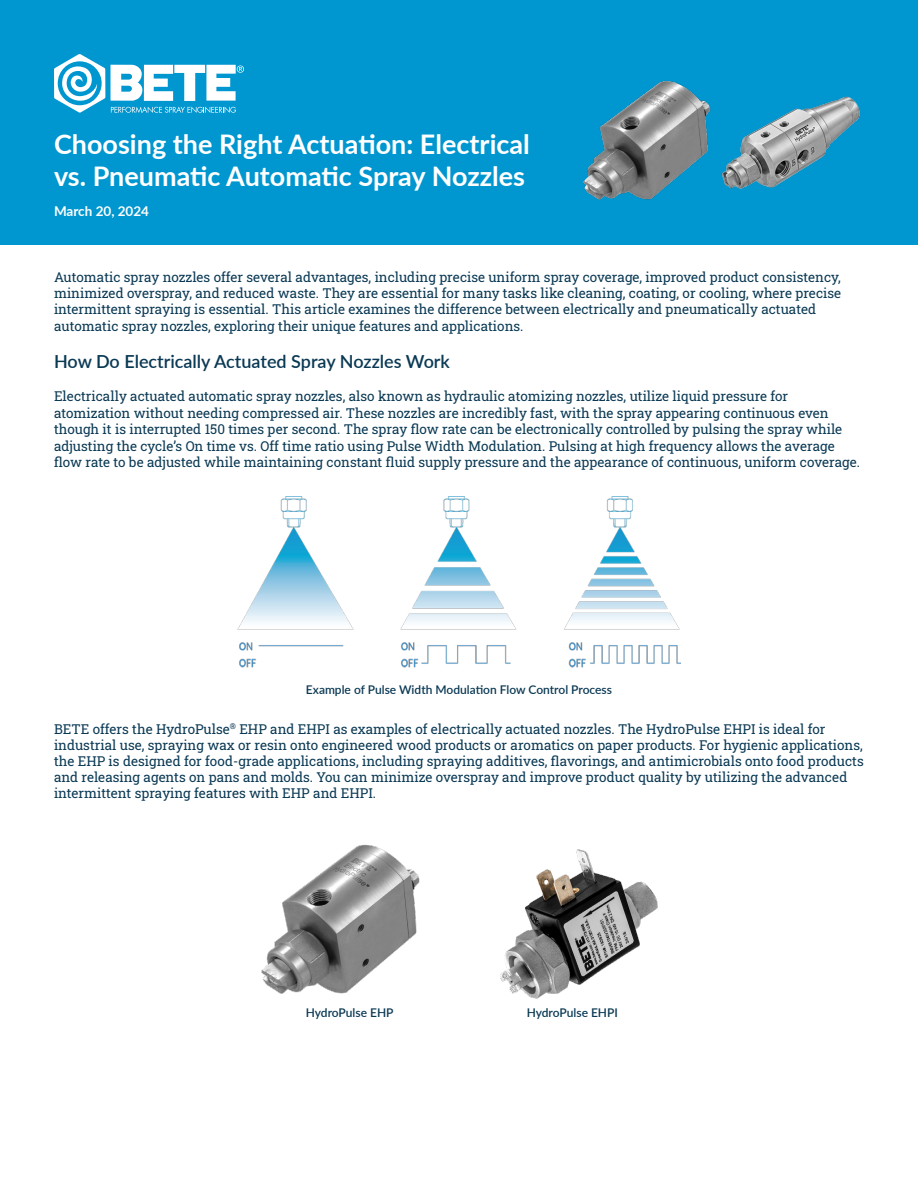
<style>
.page{position:relative;width:918px;height:1188px;background:#fff}
.page>*{position:absolute;margin:0;border:0;box-sizing:border-box;transform-origin:0 0}
.t1{font:700 27px/32.4px "Lato";color:#fff}
.t2{font:600 18px "Lato";color:#0a3954}
.t3{font:13.5px/16.2px "Roboto Slab";color:#0a3954}
.t4{font:700 13.5px "Lato";color:#fff}
.t5{font:600 12px "Lato";color:#0a3954}
</style>
<div class="page">
<div style="left:0;top:0;width:918px;height:244px;background:#0096cf"></div>
<svg style="left:111px;top:65px;width:133px;height:36px"></svg>
<svg style="left:111px;top:107px;width:125px;height:6px"></svg>
<svg style="left:54px;top:54px;width:51px;height:59px"></svg>
<img style="left:238px;top:497px;width:442px;height:171px">
<img style="left:261px;top:844px;width:159px;height:150px">
<img style="left:500px;top:849px;width:158px;height:150px">
<img style="left:583px;top:81px;width:128px;height:119px">
<img style="left:721px;top:96px;width:139px;height:93px">
<p class="t1" style="left:54px;top:127px;width:477px">Choosing the Right Actuation: Electrical vs. Pneumatic Automatic Spray Nozzles</p>
<p class="t4" style="left:54px;top:201px;width:97px">March 20, 2024</p>
<p class="t3" style="left:54px;top:269px;width:789px">Automatic spray nozzles offer several advantages, including precise uniform spray coverage, improved product consistency, minimized overspray, and reduced waste. They are essential for many tasks like cleaning, coating, or cooling, where precise intermittent spraying is essential. This article examines the difference between electrically and pneumatically actuated automatic spray nozzles, exploring their unique features and applications.</p>
<p class="t2" style="left:54px;top:349px;width:398px">How Do Electrically Actuated Spray Nozzles Work</p>
<p class="t3" style="left:54px;top:388px;width:808px">Electrically actuated automatic spray nozzles, also known as hydraulic atomizing nozzles, utilize liquid pressure for atomization without needing compressed air. These nozzles are incredibly fast, with the spray appearing continuous even though it is interrupted 150 times per second. The spray flow rate can be electronically controlled by pulsing the spray while adjusting the cycle’s On time vs. Off time ratio using Pulse Width Modulation. Pulsing at high frequency allows the average flow rate to be adjusted while maintaining constant fluid supply pressure and the appearance of continuous, uniform coverage.</p>
<p class="t5" style="left:306px;top:681px;width:308px">Example of Pulse Width Modulation Flow Control Process</p>
<p class="t3" style="left:54px;top:720px;width:811px">BETE offers the HydroPulse<sup>®</sup> EHP and EHPI as examples of electrically actuated nozzles. The HydroPulse EHPI is ideal for industrial use, spraying wax or resin onto engineered wood products or aromatics on paper products. For hygienic applications, the EHP is designed for food-grade applications, including spraying additives, flavorings, and antimicrobials onto food products and releasing agents on pans and molds. You can minimize overspray and improve product quality by utilizing the advanced intermittent spraying features with EHP and EHPI.</p>
<p class="t5" style="left:306px;top:1004px;width:89px">HydroPulse EHP</p>
<p class="t5" style="left:527px;top:1004px;width:93px">HydroPulse EHPI</p>
</div>
